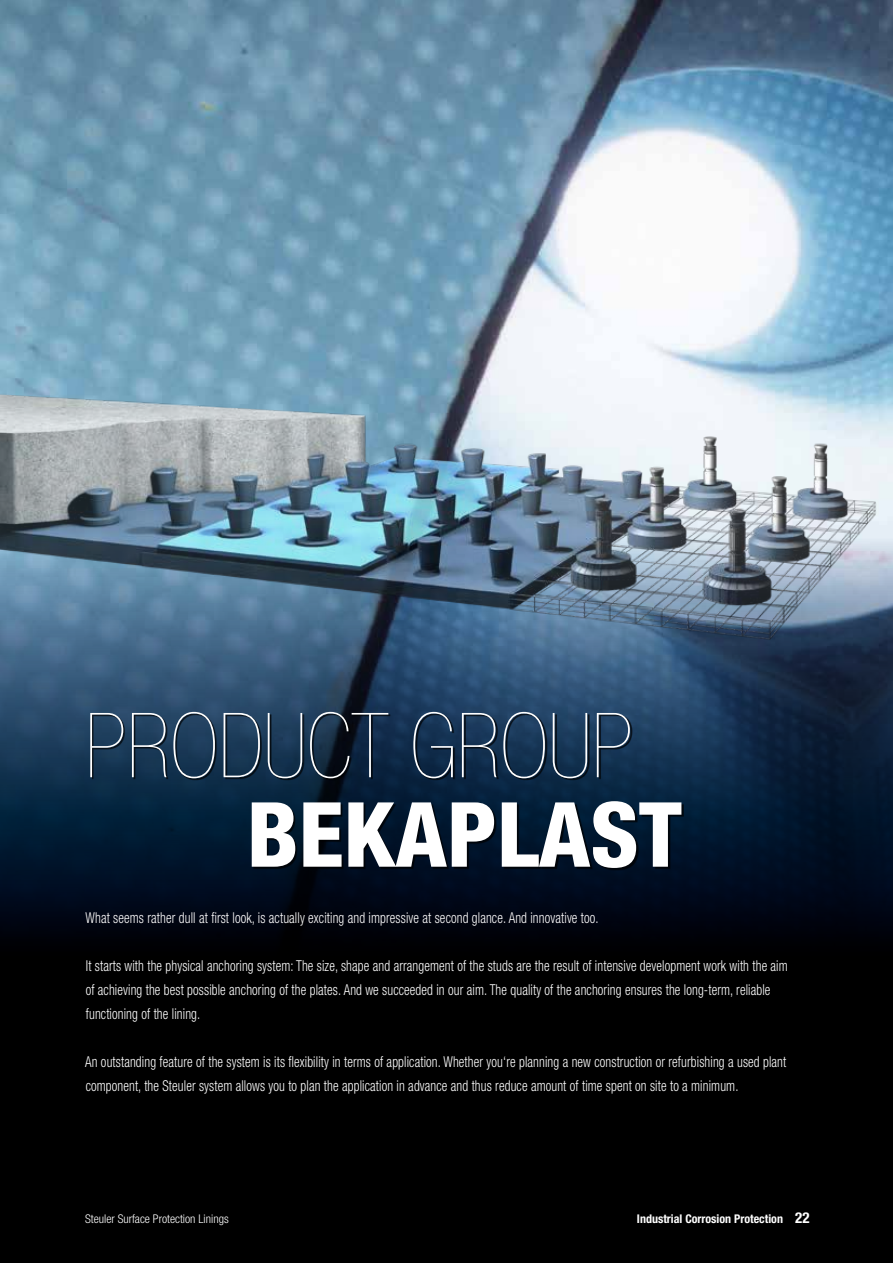
<style>
.page{position:relative;width:893px;height:1263px;background:#fff}
.page>*{position:absolute;margin:0;border:0;box-sizing:border-box;transform-origin:0 0}
.t1{font:900 condensed 90px "Helvetica Neue";color:#fff}
.t2{font:800 condensed 90px "Helvetica Neue";color:#fff}
.t3{font:300 condensed 15px/24px "Helvetica Neue";letter-spacing:.01em;color:#fff;scale:.87 1}
.t4{font:300 condensed 12px "Helvetica Neue LT Std";color:#fff}
.t5{font:700 condensed 12px "Helvetica Neue LT Std";color:#fff}
.s1{font-size:15px}
</style>
<div class="page">
<img style="left:0;top:0;width:893px;height:253px">
<svg style="left:0;top:680px;width:893px;height:583px;background:#030910"></svg>
<img style="left:0;top:253px;width:893px;height:427px">
<div style="left:92px;top:714px;width:591px;height:156px;background:#000;opacity:.75"></div>
<h1 class="t1" style="left:85px;top:696px;width:550px">PRODUCT GROUP</h1>
<h1 class="t2" style="left:247px;top:779px;width:436px">BEKAPLAST</h1>
<p class="t3" style="left:86px;top:905px;width:591px">What seems rather dull at first look, is actually exciting and impressive at second glance. And innovative too.</p>
<p class="t3" style="left:86px;top:953px;width:808px">It starts with the physical anchoring system: The size, shape and arrangement of the studs are the result of intensive development work with the aim of achieving the best possible anchoring of the plates. And we succeeded in our aim. The quality of the anchoring ensures the long-term, reliable functioning of the lining.</p>
<p class="t3" style="left:85px;top:1049px;width:807px">An outstanding feature of the system is its flexibility in terms of application. Whether you‘re planning a new construction or refurbishing a used plant component, the Steuler system allows you to plan the application in advance and thus reduce amount of time spent on site to a minimum.</p>
<p class="t4" style="left:85px;top:1211px;width:145px">Steuler Surface Protection Linings</p>
<p class="t5" style="left:637px;top:1211px;width:174px">Industrial Corrosion Protection <span class="s1">22</span></p>
</div>
